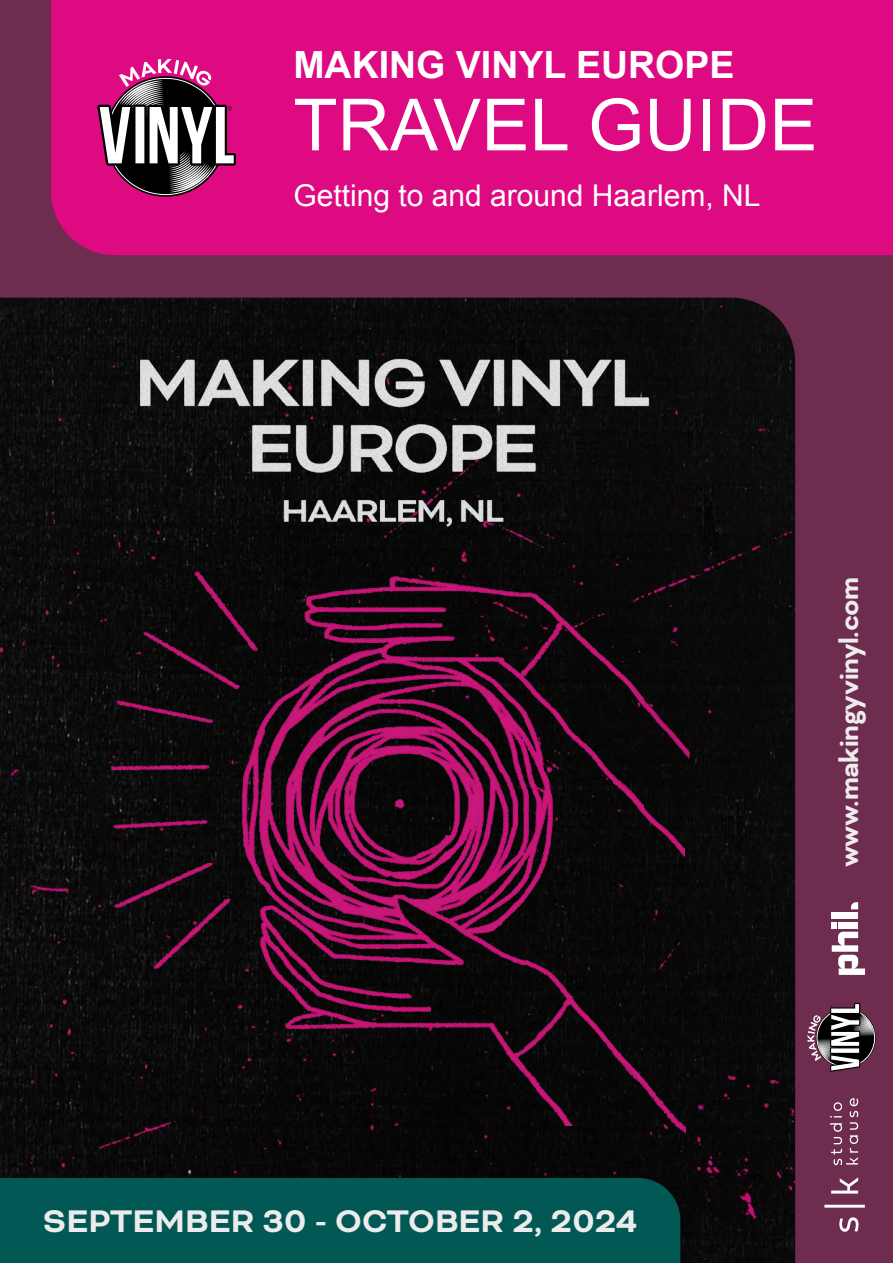
<style>
.page{position:relative;width:893px;height:1263px;background:#6e2c4e}
.page>*{position:absolute;margin:0;border:0;box-sizing:border-box;transform-origin:0 0}
.t1{font:72px "Arial";letter-spacing:.005em;color:#fff}
.t2{font:700 37.5px "Arial";color:#fff}
.t3{font:700 36px "Bicyclette";letter-spacing:.005em;color:#ececed}
.t4{font:30px "Arial";color:#fff}
.t5{font:700 30px "Bicyclette";letter-spacing:-.01em;color:#ececed}
</style>
<div class="page">
<img style="left:0;top:298px;width:795px;height:965px">
<img style="left:58px;top:540px;width:585px;height:586px">
<img style="left:614px;top:759px;width:70px;height:152px">
<img style="left:634px;top:676px;width:64px;height:90px">
<img style="left:615px;top:1005px;width:70px;height:169px">
<img style="left:117px;top:344px;width:566px;height:203px">
<div style="left:51px;top:0;width:842px;height:255px;background:#dd0a81"></div>
<div style="left:0;top:1178px;width:680px;height:85px;background:#025854"></div>
<svg style="left:830px;top:1098px;width:28px;height:67px"></svg>
<svg style="left:824px;top:1177px;width:41px;height:55px"></svg>
<svg style="left:807px;top:1003px;width:69px;height:69px"></svg>
<svg style="left:851px;top:902px;width:7px;height:7px"></svg>
<div style="left:832px;top:912px;width:26px;height:7px;background:#fff"></div>
<svg style="left:832px;top:922px;width:33px;height:53px"></svg>
<svg style="left:97px;top:59px;width:139px;height:138px"></svg>
<p class="t2" style="left:293px;top:43px;width:443px">MAKING VINYL EUROPE</p>
<h1 class="t1" style="left:293px;top:78px;width:526px">TRAVEL GUIDE</h1>
<p class="t4" style="left:293px;top:176px;width:468px">Getting to and around Haarlem, NL</p>
<p class="t3" style="left:43px;top:1200px;width:595px">SEPTEMBER 30 - OCTOBER 2, 2024</p>
<p class="t5" style="left:832px;top:867px;width:292px;rotate:-90deg">www.makingyvinyl.com</p>
</div>
